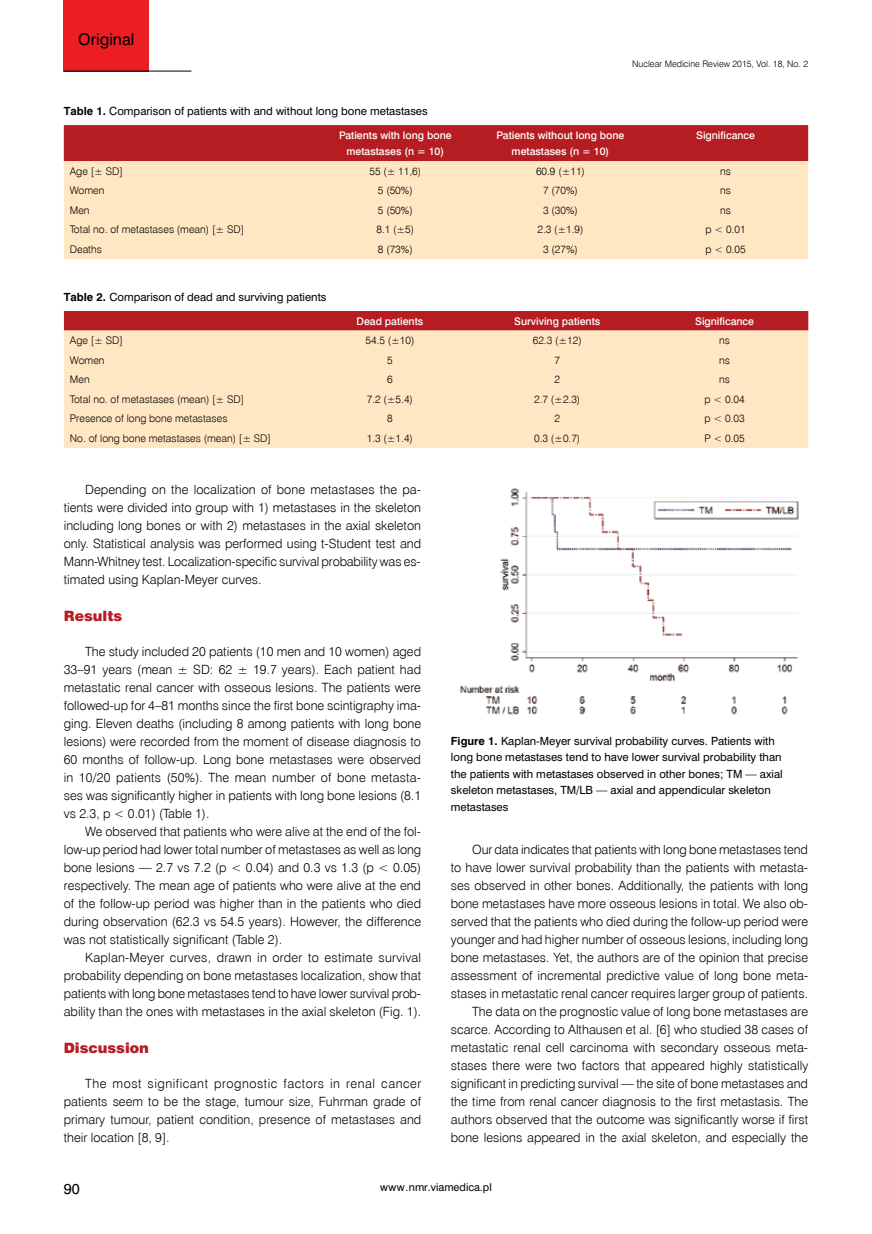
<style>
.page{position:relative;width:872px;height:1234px;background:#fff}
.page>*{position:absolute;margin:0;border:0;box-sizing:border-box;transform-origin:0 0}
.t1{font:15px "Swis 721 PL";color:#000}
.t2{font:14.25px "Swis 721 Blk EU";color:#b61d22}
.t3{font:13.5px "Swis 721 PL";color:#000}
.t4{font:12.75px/18px "Swis 721 Lt EU";color:#000;text-align:justify}
.t5{font:10.5px "Swis 721 Lt EU";color:#000}
.t6{font:10.5px/16.5px "Swis 721 PL";color:#000}
.t7{font:10.5px/16.5px "Swis 721 Md EU";color:#fff;text-align:center}
.t8{font:10.05px "Swis 721 PL";color:#000}
.t9{font:9px "Swis 721 Lt EU";color:#000}
.s1{font-weight:700}
</style>
<div class="page">
<div style="left:64px;top:0;width:85px;height:71px;background:#ed1d24"></div>
<hr style="left:64px;top:71px;width:127px;height:1px;background:#000">
<div style="left:64px;top:125px;width:744px;height:36px;background:#b61d22"></div>
<div style="left:64px;top:161px;width:744px;height:98px;background:#ffe7c3"></div>
<div style="left:64px;top:311px;width:744px;height:19px;background:#b61d22"></div>
<div style="left:64px;top:330px;width:744px;height:118px;background:#ffe7c3"></div>
<img style="left:460px;top:488px;width:339px;height:227px">
<p class="t1" style="left:78px;top:30px;width:58px">Original</p>
<p class="t9" style="left:632px;top:58px;width:177px">Nuclear Medicine Review 2015, Vol. 18, No. 2</p>
<p class="t6" style="left:64px;top:102px;width:365px"><span class="s1">Table 1.</span> Comparison of patients with and without long bone metastases</p>
<p class="t7" style="left:339px;top:127px;width:114px">Patients with long bone metastases (n = 10)</p>
<p class="t7" style="left:496px;top:127px;width:130px">Patients without long bone metastases (n = 10)</p>
<p class="t7" style="left:696px;top:127px;width:60px">Significance</p>
<p class="t5" style="left:70px;top:164px;width:55px">Age [± SD]</p>
<p class="t5" style="left:369px;top:164px;width:53px">55 (± 11,6)</p>
<p class="t5" style="left:536px;top:164px;width:50px">60.9 (±11)</p>
<p class="t5" style="left:720px;top:164px;width:12px">ns</p>
<p class="t5" style="left:70px;top:184px;width:36px">Women</p>
<p class="t5" style="left:378px;top:184px;width:36px">5 (50%)</p>
<p class="t5" style="left:543px;top:184px;width:36px">7 (70%)</p>
<p class="t5" style="left:720px;top:184px;width:12px">ns</p>
<p class="t5" style="left:70px;top:204px;width:21px">Men</p>
<p class="t5" style="left:378px;top:204px;width:36px">5 (50%)</p>
<p class="t5" style="left:543px;top:204px;width:36px">3 (30%)</p>
<p class="t5" style="left:720px;top:204px;width:12px">ns</p>
<p class="t5" style="left:70px;top:223px;width:176px">Total no. of metastases (mean) [± SD]</p>
<p class="t5" style="left:376px;top:223px;width:39px">8.1 (±5)</p>
<p class="t5" style="left:537px;top:223px;width:48px">2.3 (±1.9)</p>
<p class="t5" style="left:705px;top:223px;width:41px">p &lt; 0.01</p>
<p class="t5" style="left:70px;top:243px;width:34px">Deaths</p>
<p class="t5" style="left:378px;top:243px;width:36px">8 (73%)</p>
<p class="t5" style="left:543px;top:243px;width:36px">3 (27%)</p>
<p class="t5" style="left:705px;top:243px;width:41px">p &lt; 0.05</p>
<p class="t6" style="left:64px;top:288px;width:264px"><span class="s1">Table 2.</span> Comparison of dead and surviving patients</p>
<p class="t7" style="left:356px;top:313px;width:68px">Dead patients</p>
<p class="t7" style="left:514px;top:313px;width:88px">Surviving patients</p>
<p class="t7" style="left:695px;top:313px;width:60px">Significance</p>
<p class="t5" style="left:70px;top:334px;width:55px">Age [± SD]</p>
<p class="t5" style="left:365px;top:334px;width:50px">54.5 (±10)</p>
<p class="t5" style="left:533px;top:334px;width:50px">62.3 (±12)</p>
<p class="t5" style="left:719px;top:334px;width:12px">ns</p>
<p class="t5" style="left:70px;top:353px;width:36px">Women</p>
<p class="t5" style="left:387px;top:353px;width:7px">5</p>
<p class="t5" style="left:554px;top:353px;width:7px">7</p>
<p class="t5" style="left:719px;top:353px;width:12px">ns</p>
<p class="t5" style="left:70px;top:373px;width:21px">Men</p>
<p class="t5" style="left:387px;top:373px;width:7px">6</p>
<p class="t5" style="left:554px;top:373px;width:7px">2</p>
<p class="t5" style="left:719px;top:373px;width:12px">ns</p>
<p class="t5" style="left:70px;top:392px;width:176px">Total no. of metastases (mean) [± SD]</p>
<p class="t5" style="left:367px;top:392px;width:48px">7.2 (±5.4)</p>
<p class="t5" style="left:534px;top:392px;width:48px">2.7 (±2.3)</p>
<p class="t5" style="left:704px;top:392px;width:41px">p &lt; 0.04</p>
<p class="t5" style="left:70px;top:412px;width:159px">Presence of long bone metastases</p>
<p class="t5" style="left:387px;top:412px;width:7px">8</p>
<p class="t5" style="left:554px;top:412px;width:7px">2</p>
<p class="t5" style="left:704px;top:412px;width:41px">p &lt; 0.03</p>
<p class="t5" style="left:70px;top:432px;width:203px">No. of long bone metastases (mean) [± SD]</p>
<p class="t5" style="left:367px;top:432px;width:48px">1.3 (±1.4)</p>
<p class="t5" style="left:534px;top:432px;width:48px">0.3 (±0.7)</p>
<p class="t5" style="left:704px;top:432px;width:42px">P &lt; 0.05</p>
<p class="t4" style="left:64px;top:480px;width:359px;text-indent:21px">Depending on the localization of bone metastases the pa&shy;tients were divided into group with 1) metastases in the skeleton including long bones or with 2) metastases in the axial skeleton only. Statistical analysis was performed using t-Student test and Mann-Whitney test. Localization-specific survival probability was es&shy;timated using Kaplan-Meyer curves.</p>
<p class="t2" style="left:64px;top:606px;width:60px">Results</p>
<p class="t4" style="left:64px;top:642px;width:359px;text-indent:21px">The study included 20 patients (10 men and 10 women) aged 33–91 years (mean ± SD: 62 ± 19.7 years). Each patient had metastatic renal cancer with osseous lesions. The patients were followed-up for 4–81 months since the first bone scintigraphy ima&shy;ging. Eleven deaths (including 8 among patients with long bone lesions) were recorded from the moment of disease diagnosis to 60 months of follow-up. Long bone metastases were observed in 10/20 patients (50%). The mean number of bone metasta&shy;ses was significantly higher in patients with long bone lesions (8.1 vs 2.3, p &lt; 0.01) (Table 1).</p>
<p class="t4" style="left:64px;top:822px;width:359px;text-indent:21px">We observed that patients who were alive at the end of the fol&shy;low-up period had lower total number of metastases as well as long bone lesions — 2.7 vs 7.2 (p &lt; 0.04) and 0.3 vs 1.3 (p &lt; 0.05) respectively. The mean age of patients who were alive at the end of the follow-up period was higher than in the patients who died during observation (62.3 vs 54.5 years). However, the difference was not statistically significant (Table 2).</p>
<p class="t4" style="left:64px;top:948px;width:359px;text-indent:21px">Kaplan-Meyer curves, drawn in order to estimate survival probability depending on bone metastases localization, show that patients with long bone metastases tend to have lower survival prob&shy;ability than the ones with metastases in the axial skeleton (Fig. 1).</p>
<p class="t2" style="left:64px;top:1038px;width:87px">Discussion</p>
<p class="t4" style="left:64px;top:1074px;width:359px;text-indent:21px">The most significant prognostic factors in renal cancer patients seem to be the stage, tumour size, Fuhrman grade of primary tumour, patient condition, presence of metastases and their location [8, 9].</p>
<p class="t6" style="left:451px;top:732px;width:333px"><span class="s1">Figure 1.</span> Kaplan-Meyer survival probability curves. Patients with long bone metastases tend to have lower survival probability than the patients with metastases observed in other bones; TM — axial skeleton metastases, TM/LB — axial and appendicular skeleton metastases</p>
<p class="t4" style="left:451px;top:840px;width:359px;text-align:right">Our data indicates that patients with long bone metastases tend<br>to have lower survival probability than the patients with metasta&shy;ses observed in other bones. Additionally, the patients with long bone metastases have more osseous lesions in total. We also ob&shy;served that the patients who died during the follow-up period were younger and had higher number of osseous lesions, including long bone metastases. Yet, the authors are of the opinion that precise assessment of incremental predictive value of long bone meta&shy;stases in metastatic renal cancer requires larger group of patients.<br>The data on the prognostic value of long bone metastases are scarce. According to Althausen et al. [6] who studied 38 cases of metastatic renal cell carcinoma with secondary osseous meta&shy;stases there were two factors that appeared highly statistically significant in predicting survival — the site of bone metastases and the time from renal cancer diagnosis to the first metastasis. The authors observed that the outcome was significantly worse if first bone lesions appeared in the axial skeleton, and especially the</p>
<p class="t3" style="left:64px;top:1179px;width:17px">90</p>
<p class="t8" style="left:380px;top:1180px;width:113px">www.nmr.viamedica.pl</p>
</div>
